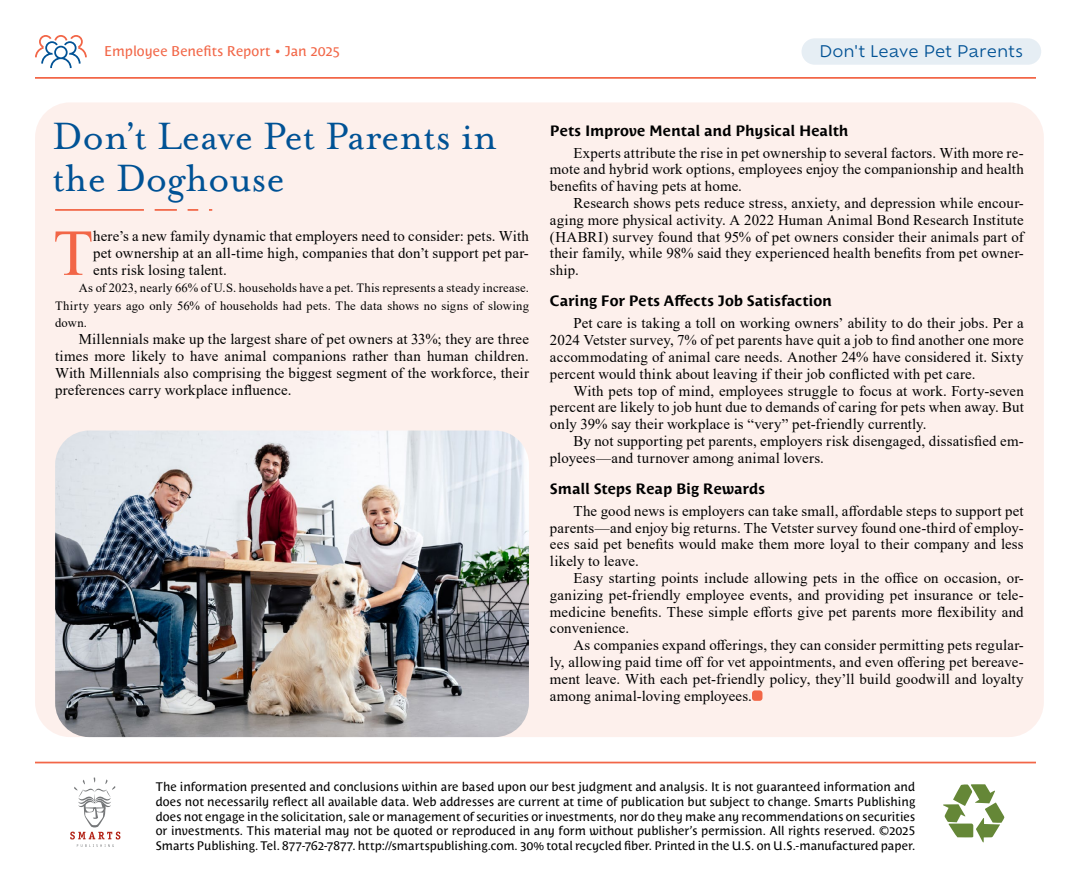
<style>
.page{position:relative;width:1071px;height:882px;background:#fff}
.page>*{position:absolute;margin:0;border:0;box-sizing:border-box;transform-origin:0 0}
.t1{font:65.62px "Times New Roman";color:#f26647}
.t2{font:43.75px/42px "Mrs Eaves OT";color:#005295}
.t3{font:15.75px "Ofelia Text";letter-spacing:.01em;color:#005295}
.t4{font:14.88px/16.8px "Times New Roman";letter-spacing:.01em;color:#000;text-align:justify}
.t5{font:700 14.88px "Costa Std";color:#000}
.t6{font:14px "Costa Std";letter-spacing:.005em;color:#f26647}
.t7{font:12.6px/17.5px "Times New Roman";letter-spacing:.01em;color:#000;text-align:justify}
.t8{font:12.25px/14.7px "Costa Std";letter-spacing:.005em;color:#000;text-align:justify}
</style>
<div class="page">
<hr style="left:35px;top:77px;width:1001px;height:2px;background:#f26647">
<svg style="left:35px;top:35px;width:52px;height:33px"></svg>
<svg style="left:943px;top:784px;width:61px;height:58px"></svg>
<svg style="left:70px;top:778px;width:50px;height:69px"></svg>
<div style="left:35px;top:102px;width:1009px;height:635px;background:#fdf0ec;border-radius:35px"></div>
<hr style="left:55px;top:209px;width:89px;height:2px;background:#f26647">
<hr style="left:155px;top:209px;width:22px;height:2px;background:#f26647">
<svg style="left:188px;top:209px;width:10px;height:2px"></svg>
<img style="left:55px;top:430px;width:474px;height:307px">
<hr style="left:35px;top:762px;width:1001px;height:1px;background:#f26647">
<div style="left:752px;top:690px;width:10px;height:11px;background:#f26647;border-radius:3px"></div>
<div style="left:802px;top:38px;width:239px;height:27px;background:#e6eef4;border-radius:13px"></div>
<p class="t6" style="left:104px;top:43px;width:237px">Employee Benefits Report • Jan 2025</p>
<p class="t3" style="left:819px;top:40px;width:205px">Don't Leave Pet Parents</p>
<h2 class="t2" style="left:53px;top:116px;width:446px">Don’t Leave Pet Parents in the Doghouse</h2>
<h1 class="t1" style="left:53px;top:207px;width:42px">T</h1>
<p class="t4" style="left:93px;top:227px;width:437px">here’s a new family dynamic that employers need to consider: pets. With pet ownership at an all-time high, companies that don’t support pet par&shy;ents risk losing talent.</p>
<p class="t7" style="left:55px;top:279px;width:475px;text-indent:24px">As of 2023, nearly 66% of U.S. households have a pet. This represents a steady increase.<br>Thirty years ago only 56% of households had pets. The data shows no signs of slowing down.</p>
<p class="t4" style="left:55px;top:330px;width:475px;text-indent:24px">Millennials make up the largest share of pet owners at 33%; they are three times more likely to have animal companions rather than human children.<br>With Millennials also comprising the biggest segment of the workforce, their preferences carry workplace influence.</p>
<p class="t5" style="left:550px;top:122px;width:300px">Pets Improve Mental and Physical Health</p>
<p class="t4" style="left:550px;top:144px;width:475px;text-indent:24px">Experts attribute the rise in pet ownership to several factors. With more re&shy;mote and hybrid work options, employees enjoy the companionship and health benefits of having pets at home.</p>
<p class="t4" style="left:550px;top:194px;width:475px;text-indent:24px">Research shows pets reduce stress, anxiety, and depression while encour&shy;aging more physical activity. A 2022 Human Animal Bond Research Institute (HABRI) survey found that 95% of pet owners consider their animals part of their family, while 98% said they experienced health benefits from pet owner&shy;ship.</p>
<p class="t5" style="left:550px;top:292px;width:284px">Caring For Pets Affects Job Satisfaction</p>
<p class="t4" style="left:550px;top:315px;width:475px;text-indent:24px">Pet care is taking a toll on working owners’ ability to do their jobs. Per a 2024 Vetster survey, 7% of pet parents have quit a job to find another one more accommodating of animal care needs. Another 24% have considered it. Sixty percent would think about leaving if their job conflicted with pet care.</p>
<p class="t4" style="left:550px;top:382px;width:475px;text-indent:24px">With pets top of mind, employees struggle to focus at work. Forty-seven percent are likely to job hunt due to demands of caring for pets when away. But only 39% say their workplace is “very” pet-friendly currently.</p>
<p class="t4" style="left:550px;top:432px;width:475px;text-indent:24px">By not supporting pet parents, employers risk disengaged, dissatisfied em&shy;ployees—and turnover among animal lovers.</p>
<p class="t5" style="left:550px;top:480px;width:217px">Small Steps Reap Big Rewards</p>
<p class="t4" style="left:550px;top:502px;width:475px;text-indent:24px">The good news is employers can take small, affordable steps to support pet parents—and enjoy big returns. The Vetster survey found one-third of employ&shy;ees said pet benefits would make them more loyal to their company and less likely to leave.</p>
<p class="t4" style="left:550px;top:569px;width:475px;text-indent:24px">Easy starting points include allowing pets in the office on occasion, or&shy;ganizing pet-friendly employee events, and providing pet insurance or tele&shy;medicine benefits. These simple efforts give pet parents more flexibility and convenience.</p>
<p class="t4" style="left:550px;top:636px;width:475px;text-indent:24px">As companies expand offerings, they can consider permitting pets regular&shy;ly, allowing paid time off for vet appointments, and even offering pet bereave&shy;ment leave. With each pet-friendly policy, they’ll build goodwill and loyalty among animal-loving employees.</p>
<p class="t8" style="left:156px;top:780px;width:761px">The information presented and conclusions within are based upon our best judgment and analysis. It is not guaranteed information and does not necessarily reflect all available data. Web addresses are current at time of publication but subject to change. Smarts Publishing does not engage in the solicitation, sale or management of securities or investments, nor do they make any recommendations on securities or investments. This material may not be quoted or reproduced in any form without publisher’s permission. All rights reserved. ©2025<br>Smarts Publishing. Tel. 877-762-7877. http://smartspublishing.com. 30% total recycled fiber. Printed in the U.S. on U.S.-manufactured paper.</p>
</div>
